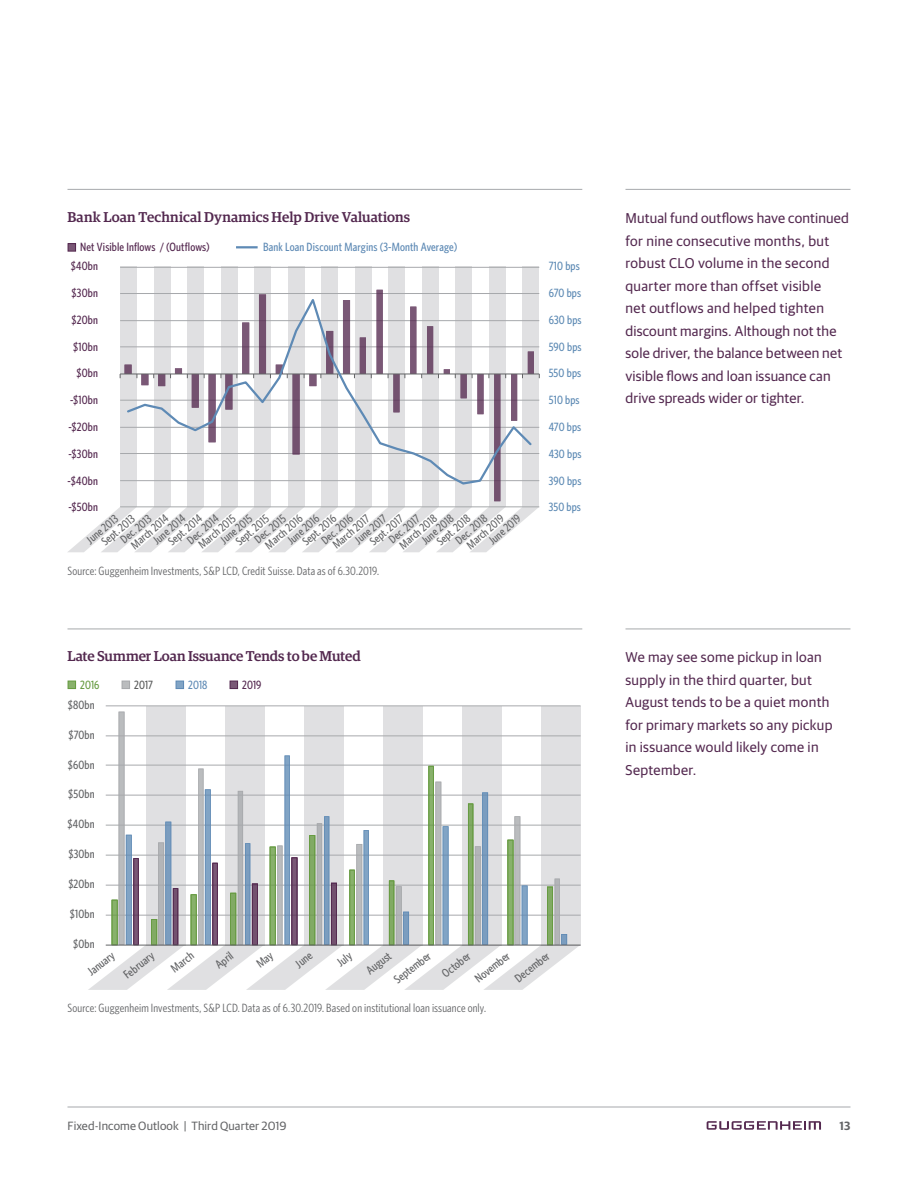
<style>
.page{position:relative;width:918px;height:1188px;background:#fff}
.page>*{position:absolute;margin:0;border:0;box-sizing:border-box;transform-origin:0 0}
.t1{font:14.25px/22.5px "Guardian Sans";letter-spacing:.02em;color:#53284f}
.t2{font:500 14.25px "Guardian Egyp";color:#53284f}
.t3{font:12px "Whitney Condensed";letter-spacing:.01em;color:#636466}
.t4{font:500 12px/24.3px "Whitney Condensed";letter-spacing:.015em;color:#636466}
.t5{font:500 12px "Whitney Condensed";letter-spacing:.01em;color:#54284f}
.t6{font:500 12px "Whitney Condensed";letter-spacing:.01em;color:#5d8ab4}
.t7{font:500 12px "Whitney Condensed";letter-spacing:.01em;color:#5e8ab5}
.t8{font:12px "Guardian Sans";letter-spacing:.005em;color:#636466}
.t9{font:500 12px "Whitney Condensed";color:#669b41}
.t10{font:500 12px "Whitney Condensed";color:#595a5a}
.t11{font:600 12px "Guardian Sans";color:#636466}
.t12{font:500 11.7px "Whitney Condensed";color:#636466}
</style>
<div class="page">
<hr style="left:68px;top:1107px;width:782px;height:1px;background:#a7a9ac">
<hr style="left:68px;top:189px;width:514px;height:1px;background:#a7a9ac">
<hr style="left:626px;top:189px;width:225px;height:1px;background:#a7a9ac">
<svg style="left:707px;top:1121px;width:114px;height:9px"></svg>
<hr style="left:626px;top:629px;width:225px;height:1px;background:#a7a9ac">
<hr style="left:68px;top:629px;width:514px;height:1px;background:#a7a9ac">
<svg style="left:68px;top:507px;width:470px;height:45px"></svg>
<div style="left:120px;top:267px;width:17px;height:240px;background:#e0e0e2"></div>
<div style="left:154px;top:267px;width:16px;height:240px;background:#e0e0e2"></div>
<div style="left:187px;top:267px;width:17px;height:240px;background:#e0e0e2"></div>
<div style="left:221px;top:267px;width:17px;height:240px;background:#e0e0e2"></div>
<div style="left:254px;top:267px;width:17px;height:240px;background:#e0e0e2"></div>
<div style="left:288px;top:267px;width:17px;height:240px;background:#e0e0e2"></div>
<div style="left:321px;top:267px;width:17px;height:240px;background:#e0e0e2"></div>
<div style="left:355px;top:267px;width:17px;height:240px;background:#e0e0e2"></div>
<div style="left:388px;top:267px;width:17px;height:240px;background:#e0e0e2"></div>
<div style="left:422px;top:267px;width:17px;height:240px;background:#e0e0e2"></div>
<div style="left:455px;top:267px;width:17px;height:240px;background:#e0e0e2"></div>
<svg style="left:489px;top:267px;width:17px;height:240px"></svg>
<div style="left:522px;top:267px;width:17px;height:240px;background:#e0e0e2"></div>
<div style="left:68px;top:244px;width:8px;height:7px;background:#7a5876"></div>
<div style="left:68px;top:243px;width:8px;height:9px;border:1px solid #54284f"></div>
<hr style="left:236px;top:246px;width:22px;height:2px;background:#5e8ab5">
<hr style="left:120px;top:267px;width:419px;height:1px;background:#a7a9ac">
<hr style="left:120px;top:293px;width:419px;height:1px;background:#a7a9ac">
<hr style="left:120px;top:320px;width:419px;height:1px;background:#a7a9ac">
<hr style="left:120px;top:347px;width:419px;height:1px;background:#a7a9ac">
<hr style="left:120px;top:400px;width:419px;height:1px;background:#a7a9ac">
<hr style="left:120px;top:427px;width:419px;height:1px;background:#a7a9ac">
<hr style="left:120px;top:453px;width:419px;height:1px;background:#a7a9ac">
<hr style="left:120px;top:480px;width:419px;height:1px;background:#a7a9ac">
<hr style="left:120px;top:507px;width:419px;height:1px;background:#a7a9ac">
<hr style="left:120px;top:374px;width:419px;height:1px;background:#636466">
<svg style="left:125px;top:294px;width:409px;height:192px"></svg>
<div style="left:146px;top:706px;width:39px;height:239px;background:#e0e0e2"></div>
<div style="left:225px;top:706px;width:39px;height:239px;background:#e0e0e2"></div>
<div style="left:304px;top:706px;width:39px;height:239px;background:#e0e0e2"></div>
<div style="left:383px;top:706px;width:39px;height:239px;background:#e0e0e2"></div>
<div style="left:462px;top:706px;width:40px;height:239px;background:#e0e0e2"></div>
<div style="left:541px;top:706px;width:40px;height:239px;background:#e0e0e2"></div>
<hr style="left:106px;top:706px;width:475px;height:1px;background:#a7a9ac">
<hr style="left:106px;top:736px;width:475px;height:1px;background:#a7a9ac">
<hr style="left:106px;top:765px;width:475px;height:1px;background:#a7a9ac">
<hr style="left:106px;top:795px;width:475px;height:1px;background:#a7a9ac">
<hr style="left:106px;top:825px;width:475px;height:1px;background:#a7a9ac">
<hr style="left:106px;top:855px;width:475px;height:1px;background:#a7a9ac">
<div style="left:68px;top:681px;width:8px;height:8px;background:#88b16b"></div>
<div style="left:68px;top:681px;width:8px;height:8px;border:1px solid #669b41"></div>
<div style="left:122px;top:681px;width:8px;height:8px;background:#babcbe"></div>
<div style="left:122px;top:681px;width:8px;height:8px;border:1px solid #a7a9ac"></div>
<div style="left:176px;top:681px;width:8px;height:8px;background:#81a4c5"></div>
<div style="left:176px;top:681px;width:8px;height:8px;border:1px solid #5e8ab5"></div>
<div style="left:230px;top:681px;width:8px;height:8px;background:#7a5876"></div>
<div style="left:230px;top:681px;width:8px;height:8px;border:1px solid #54284f"></div>
<svg style="left:119px;top:712px;width:441px;height:145px;fill:#e0e0e2"></svg>
<svg style="left:126px;top:755px;width:441px;height:102px"></svg>
<svg style="left:88px;top:857px;width:493px;height:133px"></svg>
<p class="t2" style="left:68px;top:207px;width:344px">Bank Loan Technical Dynamics Help Drive Valuations</p>
<p class="t5" style="left:80px;top:240px;width:131px">Net Visible Inflows / (Outflows)</p>
<p class="t7" style="left:263px;top:240px;width:196px">Bank Loan Discount Margins (3-Month Average)</p>
<p class="t5" style="left:71px;top:259px;width:29px">$40bn</p>
<p class="t5" style="left:72px;top:286px;width:28px">$30bn</p>
<p class="t5" style="left:72px;top:312px;width:28px">$20bn</p>
<p class="t5" style="left:73px;top:339px;width:26px">$10bn</p>
<p class="t5" style="left:76px;top:366px;width:23px">$0bn</p>
<p class="t5" style="left:70px;top:393px;width:29px">-$10bn</p>
<p class="t5" style="left:69px;top:419px;width:31px">-$20bn</p>
<p class="t5" style="left:69px;top:446px;width:31px">-$30bn</p>
<p class="t5" style="left:68px;top:473px;width:32px">-$40bn</p>
<p class="t5" style="left:68px;top:500px;width:31px">-$50bn</p>
<p class="t12" style="left:150px;top:536px;width:41px;rotate:-41deg">June 2014</p>
<p class="t12" style="left:165px;top:538px;width:43px;rotate:-41deg">Sept.2014</p>
<p class="t12" style="left:284px;top:536px;width:41px;rotate:-41deg">June 2016</p>
<p class="t12" style="left:128px;top:541px;width:48px;rotate:-41deg">March 2014</p>
<p class="t12" style="left:184px;top:536px;width:40px;rotate:-41deg">Dec.2014</p>
<p class="t12" style="left:299px;top:538px;width:43px;rotate:-41deg">Sept.2016</p>
<p class="t12" style="left:262px;top:541px;width:48px;rotate:-41deg">March 2016</p>
<p class="t12" style="left:318px;top:536px;width:40px;rotate:-41deg">Dec.2016</p>
<p class="t12" style="left:396px;top:541px;width:48px;rotate:-41deg">March 2018</p>
<p class="t12" style="left:418px;top:536px;width:41px;rotate:-41deg">June 2018</p>
<p class="t12" style="left:433px;top:538px;width:43px;rotate:-41deg">Sept.2018</p>
<p class="t12" style="left:452px;top:536px;width:40px;rotate:-41deg">Dec.2018</p>
<p class="t12" style="left:83px;top:536px;width:39px;rotate:-41deg">June 2013</p>
<p class="t12" style="left:117px;top:536px;width:39px;rotate:-41deg">Dec.2013</p>
<p class="t12" style="left:485px;top:536px;width:41px;rotate:-41deg">June 2019</p>
<p class="t12" style="left:98px;top:538px;width:41px;rotate:-41deg">Sept.2013</p>
<p class="t12" style="left:463px;top:541px;width:48px;rotate:-41deg">March 2019</p>
<p class="t12" style="left:352px;top:536px;width:41px;rotate:-41deg">June 2017</p>
<p class="t12" style="left:329px;top:541px;width:48px;rotate:-41deg">March 2017</p>
<p class="t12" style="left:386px;top:536px;width:40px;rotate:-41deg">Dec.2017</p>
<p class="t12" style="left:367px;top:538px;width:43px;rotate:-41deg">Sept.2017</p>
<p class="t12" style="left:251px;top:536px;width:40px;rotate:-41deg">Dec.2015</p>
<p class="t12" style="left:232px;top:538px;width:43px;rotate:-41deg">Sept.2015</p>
<p class="t12" style="left:195px;top:541px;width:48px;rotate:-41deg">March 2015</p>
<p class="t12" style="left:217px;top:536px;width:41px;rotate:-41deg">June 2015</p>
<p class="t3" style="left:68px;top:563px;width:313px">Source: Guggenheim Investments, S&amp;P LCD, Credit Suisse. Data as of 6.30.2019.</p>
<p class="t6" style="left:549px;top:259px;width:33px">710 bps</p>
<p class="t6" style="left:549px;top:286px;width:34px">670 bps</p>
<p class="t6" style="left:549px;top:312px;width:34px">630 bps</p>
<p class="t6" style="left:549px;top:339px;width:34px">590 bps</p>
<p class="t6" style="left:549px;top:366px;width:34px">550 bps</p>
<p class="t6" style="left:549px;top:393px;width:32px">510 bps</p>
<p class="t6" style="left:549px;top:419px;width:34px">470 bps</p>
<p class="t6" style="left:549px;top:446px;width:34px">430 bps</p>
<p class="t6" style="left:549px;top:473px;width:34px">390 bps</p>
<p class="t6" style="left:549px;top:500px;width:34px">350 bps</p>
<p class="t2" style="left:68px;top:646px;width:295px">Late Summer Loan Issuance Tends to be Muted</p>
<p class="t9" style="left:80px;top:677px;width:21px">2016</p>
<p class="t10" style="left:134px;top:677px;width:20px">2017</p>
<p class="t7" style="left:188px;top:677px;width:21px">2018</p>
<p class="t5" style="left:242px;top:677px;width:21px">2019</p>
<p class="t4" style="left:68px;top:692px;width:28px">$80bn</p>
<p class="t4" style="left:68px;top:722px;width:28px">$70bn</p>
<p class="t4" style="left:68px;top:752px;width:28px">$60bn</p>
<p class="t4" style="left:68px;top:782px;width:28px">$50bn</p>
<p class="t4" style="left:67px;top:812px;width:29px">$40bn</p>
<p class="t4" style="left:68px;top:842px;width:28px">$30bn</p>
<p class="t4" style="left:68px;top:872px;width:28px">$20bn</p>
<p class="t4" style="left:70px;top:901px;width:26px">$10bn</p>
<p class="t4" style="left:73px;top:931px;width:23px">$0bn</p>
<p class="t4" style="left:102px;top:947px;width:37px;text-indent:-27px;rotate:-38deg">January<br>February</p>
<p class="t4" style="left:165px;top:960px;width:27px;rotate:-38deg">March</p>
<p class="t4" style="left:209px;top:956px;width:21px;rotate:-38deg">April</p>
<p class="t4" style="left:289px;top:955px;width:20px;rotate:-38deg">June</p>
<p class="t4" style="left:331px;top:954px;width:17px;rotate:-38deg">July</p>
<p class="t4" style="left:360px;top:962px;width:30px;rotate:-38deg">August</p>
<p class="t4" style="left:388px;top:971px;width:45px;rotate:-38deg">September</p>
<p class="t4" style="left:436px;top:964px;width:34px;rotate:-38deg">October</p>
<p class="t4" style="left:469px;top:970px;width:43px;rotate:-38deg">November</p>
<p class="t4" style="left:508px;top:969px;width:42px;rotate:-38deg">December</p>
<p class="t3" style="left:68px;top:1001px;width:420px">Source: Guggenheim Investments, S&amp;P LCD. Data as of 6.30.2019. Based on institutional loan issuance only.</p>
<p class="t1" style="left:626px;top:206px;width:225px">Mutual fund outflows have continued for nine consecutive months, but robust CLO volume in the second quarter more than offset visible<br>net outflows and helped tighten discount margins. Although not the sole driver, the balance between net visible flows and loan issuance can drive spreads wider or tighter.</p>
<p class="t1" style="left:626px;top:645px;width:209px">We may see some pickup in loan supply in the third quarter, but<br>August tends to be a quiet month for primary markets so any pickup in issuance would likely come in<br>September.</p>
<p class="t8" style="left:68px;top:1117px;width:221px">Fixed-Income Outlook | Third Quarter 2019</p>
<p class="t11" style="left:839px;top:1117px;width:13px">13</p>
</div>
